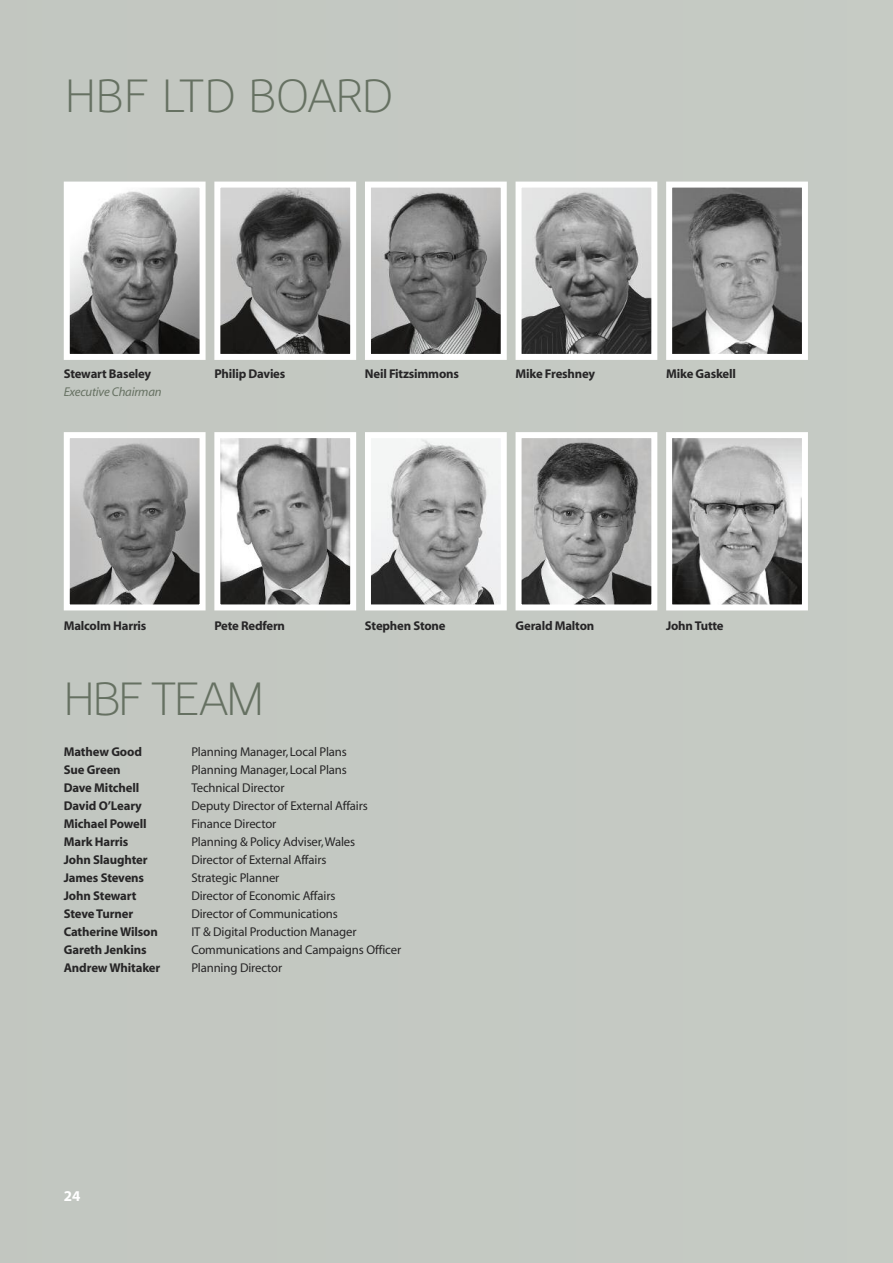
<style>
.page{position:relative;width:893px;height:1263px;background:#fff}
.page>*{position:absolute;margin:0;border:0;box-sizing:border-box;transform-origin:0 0}
.t1{font:200 46.5px "Memorandum SG";letter-spacing:-.005em;color:#667162}
.t2{font:200 46.5px "Memorandum SG";letter-spacing:-.03em;color:#667162}
.t3{font:700 15px "Myriad";color:#fff}
.t4{font:12.75px "Myriad";letter-spacing:-.01em;color:#272627}
.t5{font:700 12.75px "Myriad";letter-spacing:-.015em;color:#272627}
.t6{font:italic 12.75px "Myriad";letter-spacing:-.015em;color:#667162}
</style>
<div class="page">
<img style="left:71px;top:189px;width:128px;height:164px">
<div style="left:64px;top:182px;width:142px;height:178px;border:6px solid #fff"></div>
<img style="left:221px;top:439px;width:128px;height:164px">
<div style="left:214px;top:432px;width:142px;height:178px;border:6px solid #fff"></div>
<img style="left:221px;top:189px;width:128px;height:164px">
<div style="left:214px;top:182px;width:142px;height:178px;border:6px solid #fff"></div>
<img style="left:523px;top:439px;width:127px;height:164px">
<div style="left:516px;top:432px;width:141px;height:178px;border:6px solid #fff"></div>
<img style="left:71px;top:439px;width:128px;height:164px">
<div style="left:64px;top:432px;width:142px;height:178px;border:6px solid #fff"></div>
<img style="left:673px;top:189px;width:128px;height:164px">
<div style="left:666px;top:182px;width:142px;height:178px;border:6px solid #fff"></div>
<img style="left:673px;top:439px;width:128px;height:164px">
<div style="left:666px;top:432px;width:142px;height:178px;border:6px solid #fff"></div>
<img style="left:372px;top:439px;width:128px;height:164px">
<div style="left:365px;top:432px;width:142px;height:178px;border:6px solid #fff"></div>
<img style="left:523px;top:189px;width:127px;height:164px">
<div style="left:516px;top:182px;width:141px;height:178px;border:6px solid #fff"></div>
<img style="left:372px;top:189px;width:128px;height:164px">
<div style="left:365px;top:182px;width:142px;height:178px;border:6px solid #fff"></div>
<h1 class="t1" style="left:65px;top:69px;width:329px">HBF LTD BOARD</h1>
<p class="t5" style="left:64px;top:369px;width:89px">Stewart Baseley</p>
<p class="t6" style="left:64px;top:387px;width:99px">Executive Chairman</p>
<p class="t5" style="left:214px;top:369px;width:73px">Philip Davies</p>
<p class="t5" style="left:365px;top:369px;width:96px">Neil Fitzsimmons</p>
<p class="t5" style="left:516px;top:369px;width:81px">Mike Freshney</p>
<p class="t5" style="left:666px;top:369px;width:71px">Mike Gaskell</p>
<p class="t5" style="left:214px;top:621px;width:72px">Pete Redfern</p>
<p class="t5" style="left:516px;top:621px;width:80px">Gerald Malton</p>
<p class="t5" style="left:64px;top:621px;width:84px">Malcolm Harris</p>
<p class="t5" style="left:365px;top:621px;width:82px">Stephen Stone</p>
<h1 class="t2" style="left:64px;top:672px;width:202px">HBF TEAM</h1>
<p class="t5" style="left:64px;top:747px;width:80px">Mathew Good</p>
<p class="t4" style="left:191px;top:747px;width:157px">Planning Manager, Local Plans</p>
<p class="t5" style="left:64px;top:765px;width:58px">Sue Green</p>
<p class="t4" style="left:191px;top:765px;width:157px">Planning Manager, Local Plans</p>
<p class="t5" style="left:64px;top:783px;width:77px">Dave Mitchell</p>
<p class="t4" style="left:191px;top:783px;width:95px">Technical Director</p>
<p class="t5" style="left:64px;top:801px;width:80px">David O’Leary</p>
<p class="t4" style="left:191px;top:801px;width:178px">Deputy Director of External Affairs</p>
<p class="t5" style="left:64px;top:819px;width:84px">Michael Powell</p>
<p class="t4" style="left:191px;top:819px;width:87px">Finance Director</p>
<p class="t5" style="left:64px;top:837px;width:66px">Mark Harris</p>
<p class="t4" style="left:191px;top:837px;width:165px">Planning &amp; Policy Adviser,Wales</p>
<p class="t5" style="left:64px;top:855px;width:85px">John Slaughter</p>
<p class="t4" style="left:191px;top:855px;width:137px">Director of External Affairs</p>
<p class="t5" style="left:64px;top:873px;width:82px">James Stevens</p>
<p class="t4" style="left:191px;top:873px;width:90px">Strategic Planner</p>
<p class="t5" style="left:64px;top:891px;width:74px">John Stewart</p>
<p class="t4" style="left:191px;top:891px;width:146px">Director of Economic Affairs</p>
<p class="t5" style="left:64px;top:909px;width:71px">Steve Turner</p>
<p class="t4" style="left:191px;top:909px;width:148px">Director of Communications</p>
<p class="t5" style="left:64px;top:927px;width:96px">CatherineWilson</p>
<p class="t4" style="left:191px;top:927px;width:167px">IT &amp; Digital Production Manager</p>
<p class="t5" style="left:64px;top:945px;width:84px">Gareth Jenkins</p>
<p class="t4" style="left:191px;top:945px;width:211px">Communications and Campaigns Officer</p>
<p class="t5" style="left:64px;top:963px;width:98px">Andrew Whitaker</p>
<p class="t4" style="left:191px;top:963px;width:92px">Planning Director</p>
<p class="t5" style="left:666px;top:621px;width:59px">JohnTutte</p>
<p class="t3" style="left:64px;top:1191px;width:18px">24</p>
</div>
